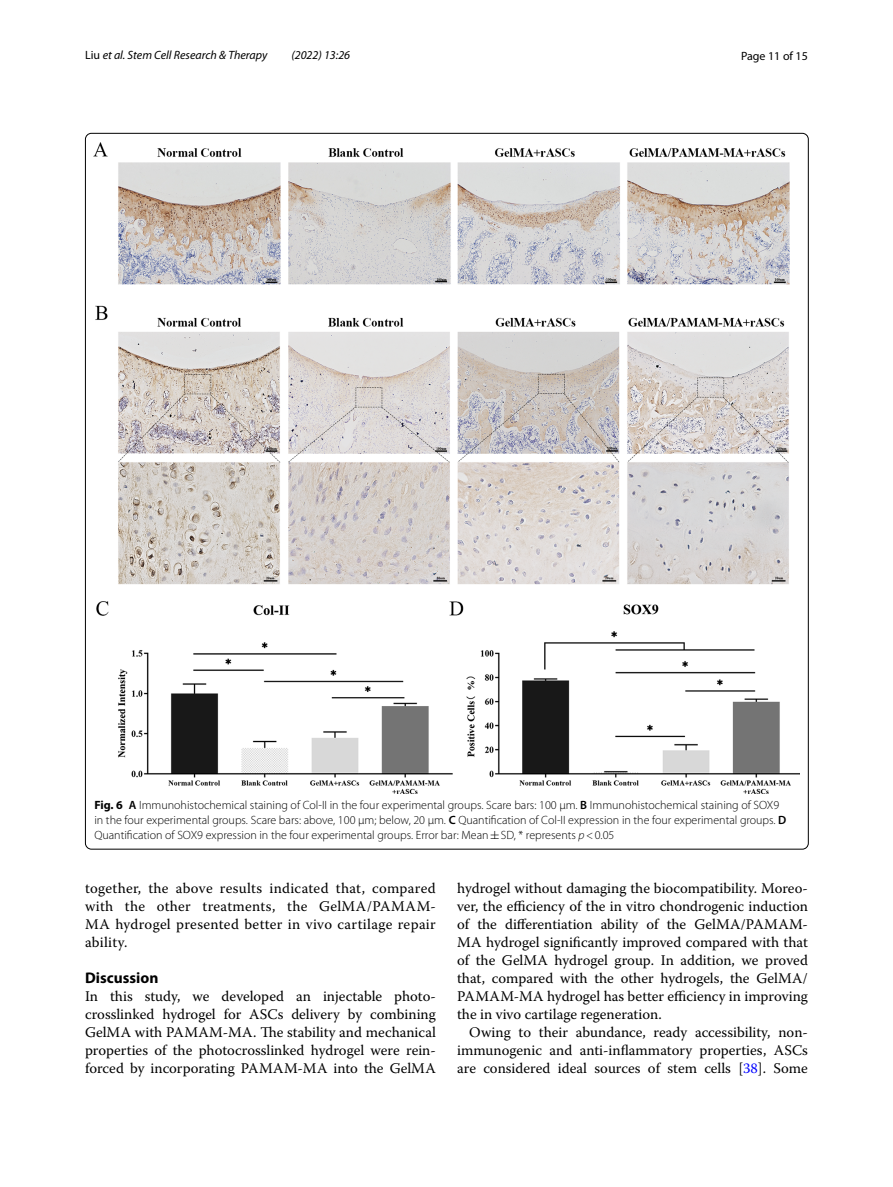
<style>
.page{position:relative;width:893px;height:1187px;background:#fff}
.page>*{position:absolute;margin:0;border:0;box-sizing:border-box;transform-origin:0 0}
.t1{font:700 15.45px "Myriad Pro";color:#000}
.t2{font:14.7px/18px "Warnock Pro";color:#000;text-align:justify}
.t3{font:300 12px/15px "Myriad Pro";color:#000}
.t4{font:italic 12px "Myriad Pro";color:#000}
.t5{font:12px "Myriad Pro";color:#000}
.s1{font-style:normal}
.s2{font-weight:700}
.s3{font-weight:600}
.s4{font-family:"MTSY";font-weight:400}
.s5{font-style:italic}
.s6{color:#00f}
</style>
<div class="page">
<img style="left:94px;top:142px;width:706px;height:651px">
<p class="t4" style="left:85px;top:48px;width:184px"><span class="s1">Liu</span> et al. Stem Cell Research &amp; Therapy</p>
<p class="t4" style="left:291px;top:48px;width:60px">(2022) 13:26</p>
<p class="t5" style="left:741px;top:48px;width:68px">Page 11 of 15</p>
<p class="t3" style="left:94px;top:797px;width:694px"><span class="s2">Fig. 6</span> <span class="s3">A</span> Immunohistochemical staining of Col-II in the four experimental groups. Scare bars: 100 μm. <span class="s3">B</span> Immunohistochemical staining of SOX9 in the four experimental groups. Scare bars: above, 100 μm; below, 20 μm. <span class="s3">C</span> Quantification of Col-II expression in the four experimental groups. <span class="s3">D<br></span>Quantification of SOX9 expression in the four experimental groups. Error bar: Mean<span class="s4">±</span>SD, * represents <span class="s5">p</span>&lt;0.05</p>
<p class="t2" style="left:85px;top:879px;width:352px">together, the above results indicated that, compared with the other treatments, the GelMA/PAMAM-MA hydrogel presented better in vivo cartilage repair ability.</p>
<p class="t1" style="left:85px;top:968px;width:75px">Discussion</p>
<p class="t2" style="left:85px;top:987px;width:352px">In this study, we developed an injectable photo&shy;crosslinked hydrogel for ASCs delivery by combining GelMA with PAMAM-MA. The stability and mechanical properties of the photocrosslinked hydrogel were rein&shy;forced by incorporating PAMAM-MA into the GelMA</p>
<p class="t2" style="left:457px;top:879px;width:352px">hydrogel without damaging the biocompatibility. Moreo&shy;ver, the efficiency of the in vitro chondrogenic induction of the differentiation ability of the GelMA/PAMAM-MA hydrogel significantly improved compared with that of the GelMA hydrogel group. In addition, we proved that, compared with the other hydrogels, the GelMA/ PAMAM-MA hydrogel has better efficiency in improving the in vivo cartilage regeneration.</p>
<p class="t2" style="left:457px;top:1023px;width:352px;text-indent:12px">Owing to their abundance, ready accessibility, non&shy;immunogenic and anti-inflammatory properties, ASCs are considered ideal sources of stem cells [<span class="s6">38</span>]. Some</p>
</div>
